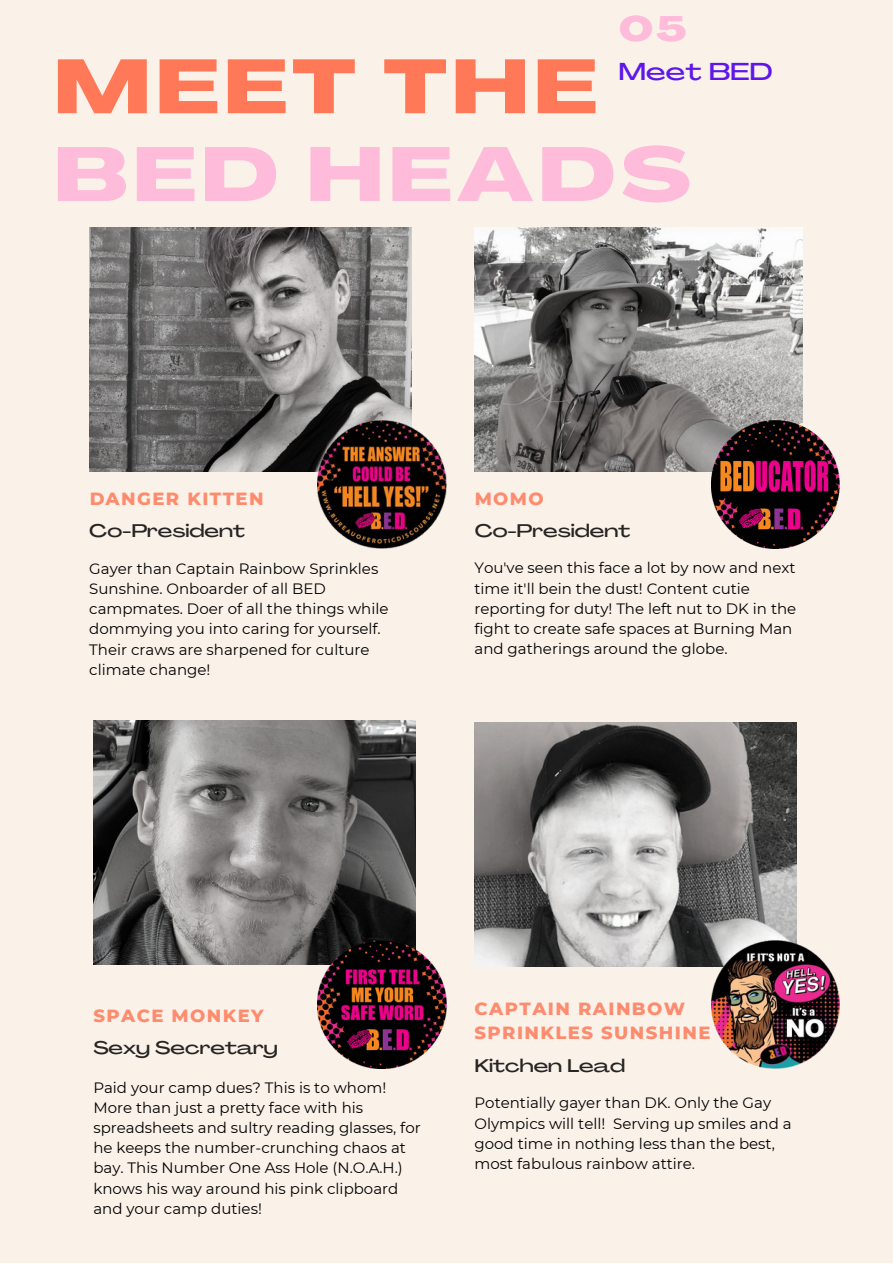
<style>
.page{position:relative;width:893px;height:1264px;background:#fff}
.page>*{position:absolute;margin:0;border:0;box-sizing:border-box;transform-origin:0 0}
.t1{font:800 75.3px/87.8px "Agrandir Grand";letter-spacing:.07em;color:#ffbbda}
.t2{font:800 34.95px "Agrandir Grand";color:#ffbbda}
.t3{font:500 24.15px "Agrandir Grand";letter-spacing:.01em;color:#5e17eb}
.t4{font:800 18px/24.8px "Montserrat";letter-spacing:.08em;color:#ff7958}
.t5{font:500 18px "Agrandir Grand";color:#000}
.t6{font:15px/20.2px "Montserrat";color:#000}
.s1{color:#ff7958}
</style>
<div class="page">
<div style="left:0;top:0;width:892px;height:1262px;background:#faf2e9"></div>
<img style="left:93px;top:720px;width:322px;height:244px">
<img style="left:474px;top:228px;width:328px;height:244px">
<img style="left:318px;top:940px;width:128px;height:128px">
<img style="left:711px;top:420px;width:128px;height:128px">
<img style="left:90px;top:228px;width:321px;height:244px">
<img style="left:318px;top:420px;width:128px;height:128px">
<img style="left:474px;top:722px;width:322px;height:244px">
<img style="left:711px;top:940px;width:128px;height:128px">
<p class="t2" style="left:618px;top:14px;width:69px">05</p>
<p class="t3" style="left:618px;top:62px;width:155px">Meet BED</p>
<p class="t1" style="left:54px;top:50px;width:638px"><span class="s1">MEET THE<br></span>BED HEADS</p>
<p class="t4" style="left:89px;top:486px;width:176px">DANGER KITTEN</p>
<p class="t5" style="left:89px;top:523px;width:157px">Co-President</p>
<p class="t4" style="left:474px;top:486px;width:71px">MOMO</p>
<p class="t5" style="left:474px;top:523px;width:157px">Co-President</p>
<p class="t6" style="left:89px;top:558px;width:301px">Gayer than Captain Rainbow Sprinkles Sunshine. Onboarder of all BED campmates. Doer of all the things while dommying you into caring for yourself.<br>Their craws are sharpened for culture climate change!</p>
<p class="t6" style="left:474px;top:558px;width:323px">You've seen this face a lot by now and next time it'll bein the dust! Content cutie reporting for duty! The left nut to DK in the fight to create safe spaces at Burning Man and gatherings around the globe.</p>
<p class="t4" style="left:93px;top:1003px;width:172px">SPACE MONKEY</p>
<p class="t5" style="left:93px;top:1040px;width:186px">Sexy Secretary</p>
<p class="t6" style="left:93px;top:1076px;width:329px">Paid your camp dues? This is to whom!<br>More than just a pretty face with his spreadsheets and sultry reading glasses, for he keeps the number-crunching chaos at bay. This Number One Ass Hole (N.O.A.H.) knows his way around his pink clipboard and your camp duties!</p>
<p class="t4" style="left:474px;top:995px;width:237px">CAPTAIN RAINBOW<br>SPRINKLES SUNSHINE</p>
<p class="t5" style="left:474px;top:1058px;width:152px">Kitchen Lead</p>
<p class="t6" style="left:474px;top:1092px;width:318px">Potentially gayer than DK. Only the Gay Olympics will tell! Serving up smiles and a good time in nothing less than the best, most fabulous rainbow attire.</p>
</div>
